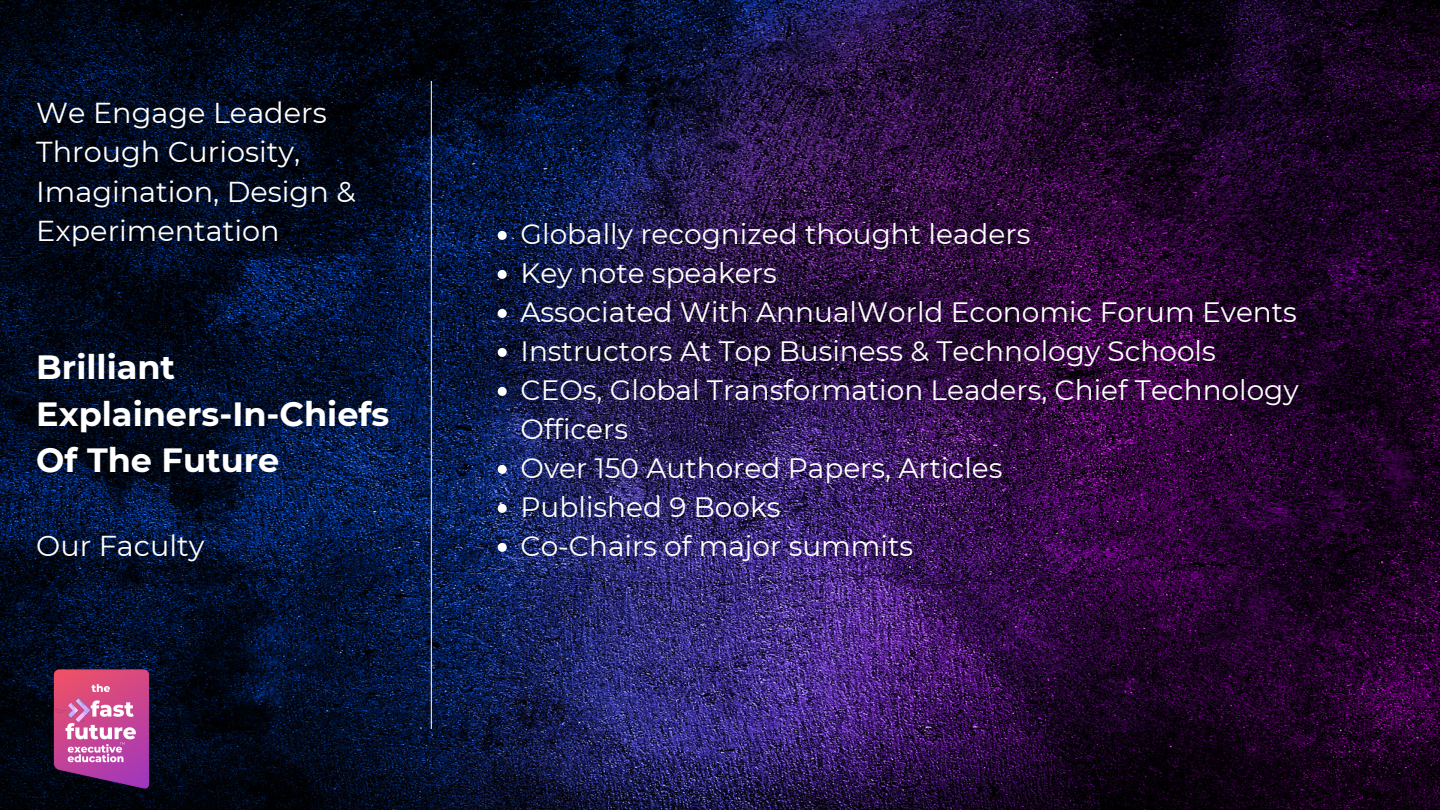
<style>
.page{position:relative;width:1440px;height:810px;background:#fff}
.page>*{position:absolute;margin:0;border:0;box-sizing:border-box;transform-origin:0 0}
.t1{font:700 33.6px "Montserrat";color:#fff}
.t2{font:28.7px/39.6px "Montserrat";color:#fff}
.t3{font:28px/39px "Montserrat";color:#fff}
</style>
<div class="page">
<img style="left:0;top:0;width:1440px;height:810px">
<hr style="left:431px;top:81px;width:1px;height:648px;background:#fff">
<img style="left:36px;top:664px;width:131px;height:130px">
<svg style="left:498px;top:231px;width:9px;height:9px"></svg>
<svg style="left:498px;top:270px;width:9px;height:9px"></svg>
<svg style="left:498px;top:309px;width:9px;height:9px"></svg>
<svg style="left:498px;top:348px;width:9px;height:9px"></svg>
<svg style="left:498px;top:387px;width:9px;height:9px"></svg>
<svg style="left:498px;top:465px;width:9px;height:9px"></svg>
<svg style="left:498px;top:504px;width:9px;height:9px"></svg>
<svg style="left:498px;top:543px;width:9px;height:9px"></svg>
<p class="t2" style="left:36px;top:93px;width:321px">We Engage Leaders<br>Through Curiosity,<br>Imagination, Design &amp;<br>Experimentation</p>
<p class="t1" style="left:36px;top:346px;width:141px">Brilliant</p>
<p class="t1" style="left:36px;top:393px;width:355px">Explainers-In-Chiefs</p>
<p class="t1" style="left:36px;top:440px;width:245px">Of The Future</p>
<p class="t2" style="left:36px;top:526px;width:170px">Our Faculty</p>
<p class="t3" style="left:521px;top:214px;width:511px">Globally recognized thought leaders</p>
<p class="t3" style="left:521px;top:253px;width:258px">Key note speakers</p>
<p class="t3" style="left:521px;top:292px;width:778px">Associated With AnnualWorld Economic Forum Events</p>
<p class="t3" style="left:521px;top:331px;width:697px">Instructors At Top Business &amp; Technology Schools</p>
<p class="t3" style="left:521px;top:370px;width:780px">CEOs, Global Transformation Leaders, Chief Technology<br>Officers</p>
<p class="t3" style="left:521px;top:448px;width:483px">Over 150 Authored Papers, Articles</p>
<p class="t3" style="left:521px;top:487px;width:261px">Published 9 Books</p>
<p class="t3" style="left:521px;top:526px;width:394px">Co-Chairs of major summits</p>
</div>
